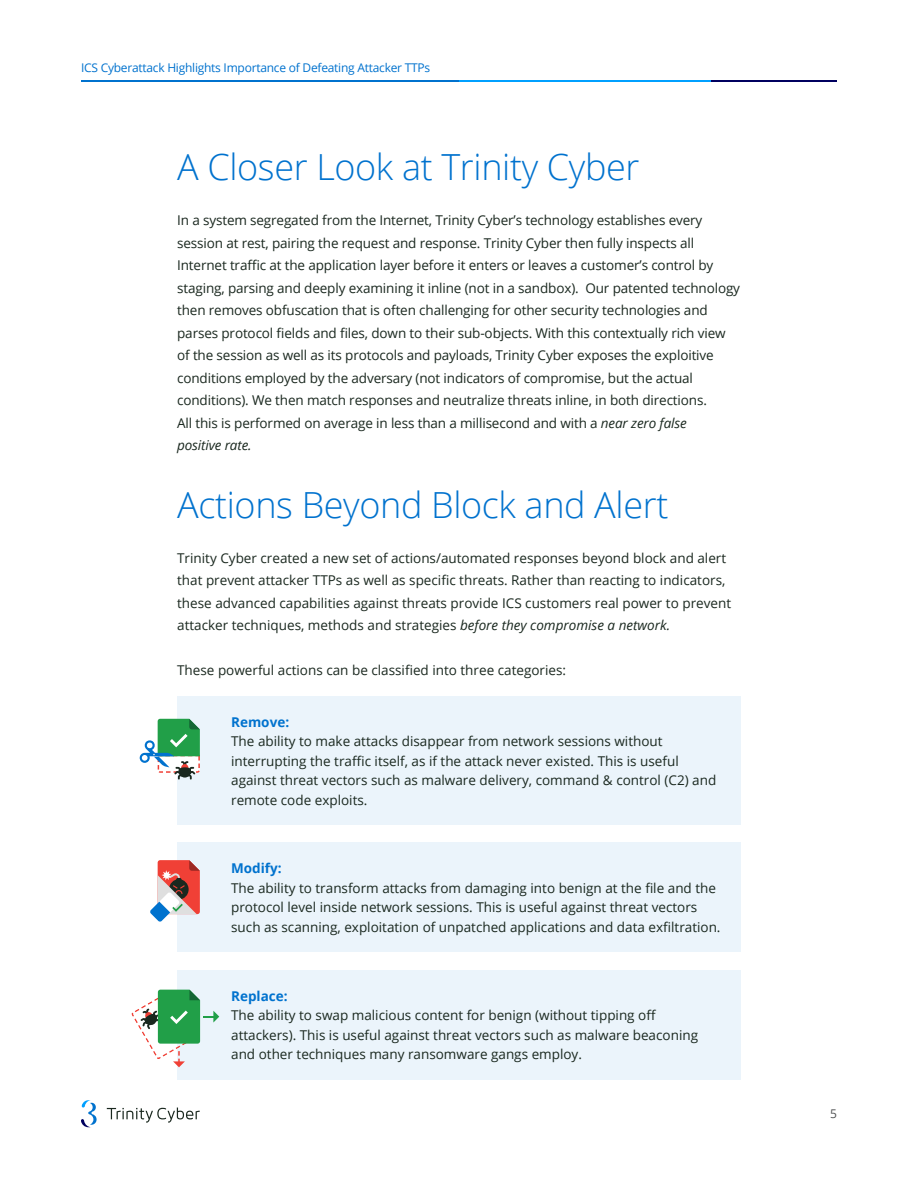
<style>
.page{position:relative;width:918px;height:1188px;background:#fff}
.page>*{position:absolute;margin:0;border:0;box-sizing:border-box;transform-origin:0 0}
.t1{font:300 36px "Open Sans";letter-spacing:-.01em;color:#0072ce}
.t2{font:13.5px/22.5px "Open Sans";color:#1a281f}
.t3{font:700 13.5px "Open Sans";color:#0072ce}
.t4{font:12px "Open Sans";letter-spacing:-.02em;color:#0072ce}
.t5{font:12px "Open Sans";color:#4e5051}
.s1{font-style:italic}
</style>
<div class="page">
<hr style="left:81px;top:80px;width:756px;height:2px;background:#0072ce">
<hr style="left:459px;top:80px;width:378px;height:2px;background:#00a0ff">
<hr style="left:711px;top:80px;width:126px;height:2px;background:#00005f">
<svg style="left:107px;top:1108px;width:93px;height:15px"></svg>
<svg style="left:81px;top:1100px;width:16px;height:27px"></svg>
<div style="left:177px;top:843px;width:564px;height:109px;background:#ebf4fb"></div>
<div style="left:177px;top:970px;width:564px;height:109px;background:#ebf4fb"></div>
<div style="left:177px;top:696px;width:564px;height:129px;background:#ebf4fb"></div>
<svg style="left:140px;top:719px;width:60px;height:61px"></svg>
<svg style="left:150px;top:860px;width:50px;height:62px"></svg>
<svg style="left:131px;top:990px;width:88px;height:77px"></svg>
<p class="t4" style="left:81px;top:60px;width:351px">ICS Cyberattack Highlights Importance of Defeating Attacker TTPs</p>
<p class="t1" style="left:177px;top:142px;width:464px">A Closer Look at Trinity Cyber</p>
<p class="t2" style="left:177px;top:209px;width:564px">In a system segregated from the Internet, Trinity Cyber’s technology establishes every session at rest, pairing the request and response. Trinity Cyber then fully inspects all Internet traffic at the application layer before it enters or leaves a customer’s control by staging, parsing and deeply examining it inline (not in a sandbox). Our patented technology then removes obfuscation that is often challenging for other security technologies and parses protocol fields and files, down to their sub-objects. With this contextually rich view of the session as well as its protocols and payloads, Trinity Cyber exposes the exploitive conditions employed by the adversary (not indicators of compromise, but the actual conditions). We then match responses and neutralize threats inline, in both directions.<br>All this is performed on average in less than a millisecond and with a <span class="s1">near zero false<br>positive rate.</span></p>
<p class="t1" style="left:177px;top:480px;width:493px">Actions Beyond Block and Alert</p>
<p class="t2" style="left:177px;top:546px;width:555px">Trinity Cyber created a new set of actions/automated responses beyond block and alert that prevent attacker TTPs as well as specific threats. Rather than reacting to indicators, these advanced capabilities against threats provide ICS customers real power to prevent attacker techniques, methods and strategies <span class="s1">before they compromise a network.</span></p>
<p class="t2" style="left:177px;top:659px;width:390px">These powerful actions can be classified into three categories:</p>
<p class="t3" style="left:231px;top:712px;width:60px">Remove:</p>
<p class="t2" style="left:231px;top:731px;width:487px;line-height:19.5px">The ability to make attacks disappear from network sessions without interrupting the traffic itself, as if the attack never existed. This is useful against threat vectors such as malware delivery, command &amp; control (C2) and remote code exploits.</p>
<p class="t3" style="left:231px;top:859px;width:52px">Modify:</p>
<p class="t2" style="left:231px;top:878px;width:491px;line-height:19.5px">The ability to transform attacks from damaging into benign at the file and the protocol level inside network sessions. This is useful against threat vectors such as scanning, exploitation of unpatched applications and data exfiltration.</p>
<p class="t3" style="left:231px;top:986px;width:58px">Replace:</p>
<p class="t2" style="left:231px;top:1005px;width:468px;line-height:19.5px">The ability to swap malicious content for benign (without tipping off attackers). This is useful against threat vectors such as malware beaconing and other techniques many ransomware gangs employ.</p>
<p class="t5" style="left:830px;top:1106px;width:8px">5</p>
</div>
